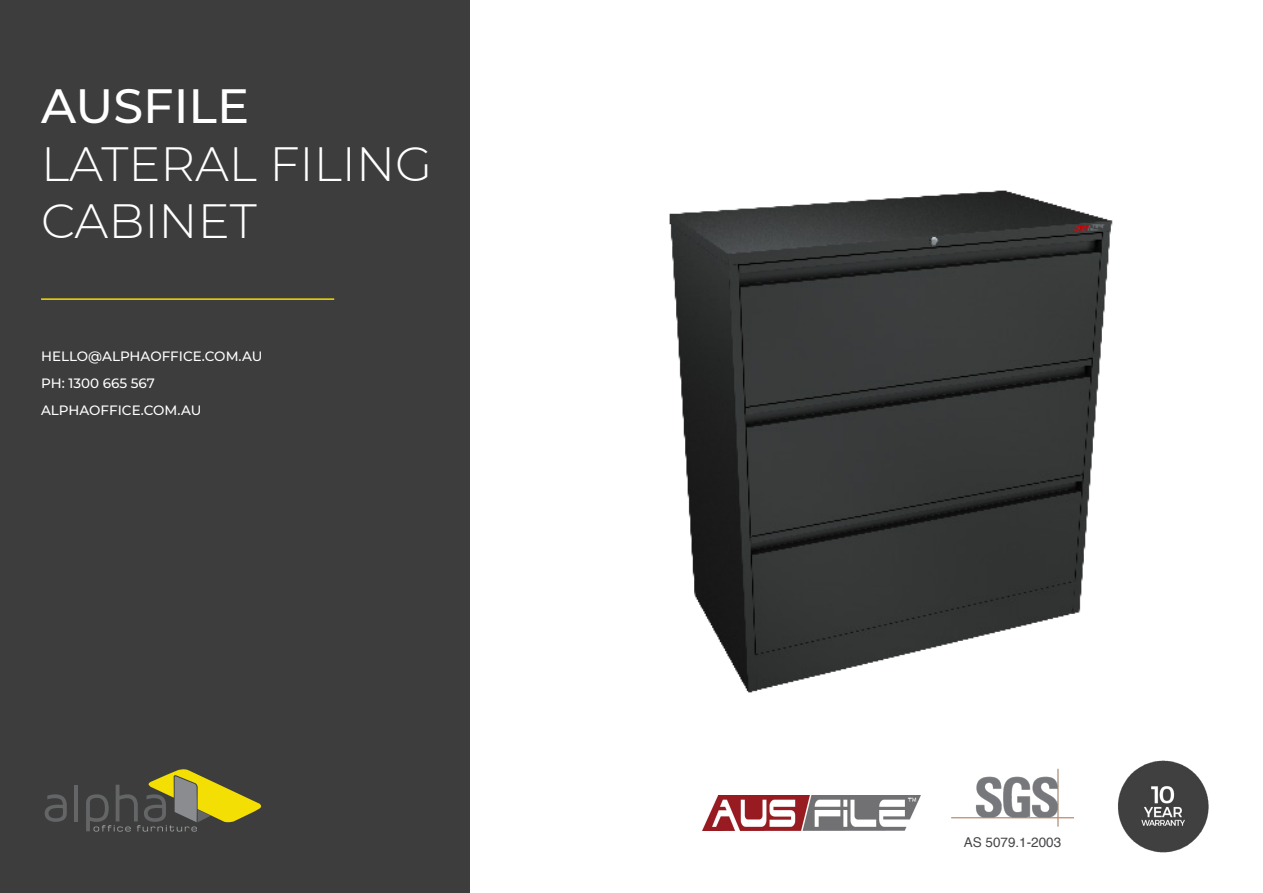
<style>
.page{position:relative;width:1263px;height:893px;background:#fff}
.page>*{position:absolute;margin:0;border:0;box-sizing:border-box;transform-origin:0 0}
.t1{font:300 48px/57.6px "Montserrat";color:#fff}
.t2{font:500 48px "Montserrat";color:#fff}
.t3{font:500 13.5px "Montserrat";color:#fff}
.t4{font:13.5px "Helvetica";color:#454648}
</style>
<div class="page">
<div style="left:0;top:0;width:469px;height:893px;background:#3c3d3c"></div>
<svg style="left:45px;top:794px;width:22px;height:28px"></svg>
<hr style="left:74px;top:785px;width:4px;height:36px;background:#636567">
<svg style="left:86px;top:769px;width:175px;height:62px"></svg>
<img style="left:703px;top:795px;width:217px;height:35px">
<img style="left:669px;top:190px;width:444px;height:503px">
<img style="left:951px;top:768px;width:122px;height:58px">
<img style="left:1118px;top:760px;width:91px;height:93px">
<hr style="left:41px;top:298px;width:293px;height:2px;background:#f4dc00">
<hr style="left:1262px;top:123px;width:1px;height:43px;background:#3c3d3c">
<p class="t2" style="left:41px;top:73px;width:210px">AUSFILE</p>
<p class="t1" style="left:41px;top:133px;width:393px">LATERAL FILING<br>CABINET</p>
<p class="t3" style="left:41px;top:347px;width:223px">HELLO@ALPHAOFFICE.COM.AU</p>
<p class="t3" style="left:41px;top:374px;width:115px">PH: 1300 665 567</p>
<p class="t3" style="left:41px;top:401px;width:162px">ALPHAOFFICE.COM.AU</p>
<p class="t4" style="left:964px;top:831px;width:99px">AS 5079.1-2003</p>
</div>
